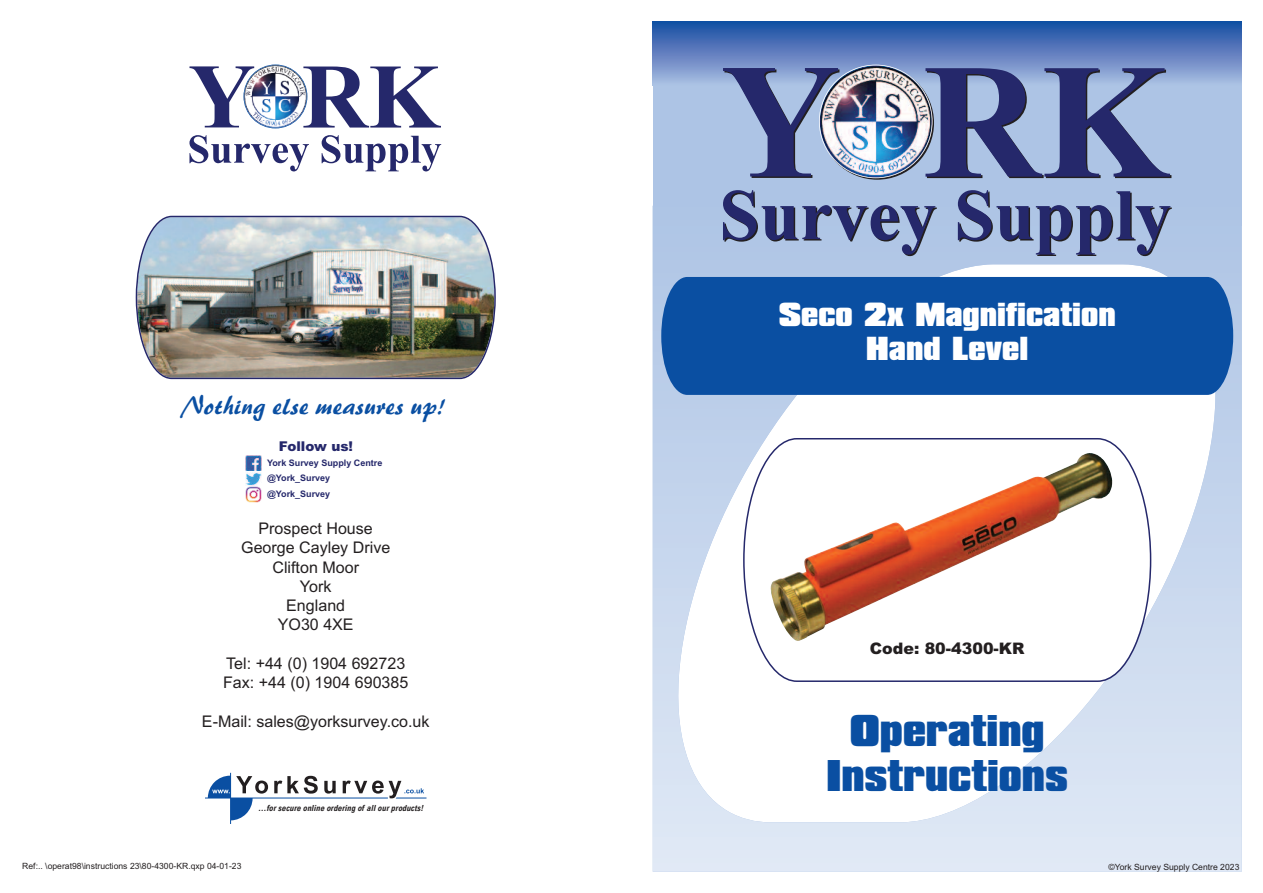
<style>
.page{position:relative;width:1263px;height:893px;background:#fff}
.page>*{position:absolute;margin:0;border:0;box-sizing:border-box;transform-origin:0 0}
.t1{font:900 38.1px/45.8px "Compacta BT";color:#0a4fa2;text-align:center}
.t2{font:900 28.65px/34.3px "Compacta BT";color:#fff;text-align:center}
.t3{font:25.8px "Brush 445 BT";color:#0a4fa2}
.t4{font:16.05px/19.2px "Arial";color:#231f20;text-align:center}
.t5{font:900 15.9px "Arial";color:#231f20}
.t6{font:900 13.5px "Arial";color:#25286b}
.t7{font:700 9px/15.6px "Arial";color:#25286b}
.t8{font:8.55px "Arial";color:#231f20}
.t9{font:italic 700 condensed 8.4px "Arial";color:#231f20}
</style>
<div class="page">
<div style="left:653px;top:21px;width:589px;height:204px;background:#adc4e5"></div>
<img style="left:653px;top:21px;width:589px;height:60px">
<svg style="left:653px;top:225px;width:589px;height:647px"></svg>
<div style="left:661px;top:277px;width:572px;height:118px;background:#0a4fa2"></div>
<svg style="left:205px;top:773px;width:221px;height:51px"></svg>
<svg style="left:189px;top:135px;width:252px;height:36px"></svg>
<svg style="left:189px;top:66px;width:252px;height:62px"></svg>
<img style="left:244px;top:65px;width:63px;height:63px">
<div style="left:243px;top:65px;width:64px;height:63px;border:2px solid #0a4fa2;border-radius:50%"></div>
<svg style="left:723px;top:68px;width:447px;height:187px"></svg>
<img style="left:820px;top:65px;width:112px;height:112px">
<div style="left:819px;top:65px;width:113px;height:113px;border:2px solid #fff;border-radius:50%"></div>
<img style="left:246px;top:456px;width:15px;height:15px">
<svg style="left:246px;top:472px;width:15px;height:15px"></svg>
<svg style="left:246px;top:487px;width:15px;height:15px"></svg>
<svg style="left:743px;top:438px;width:408px;height:244px"></svg>
<img style="left:136px;top:216px;width:360px;height:163px">
<h3 class="t3" style="left:185px;top:390px;width:264px">Nothing else measures up!</h3>
<p class="t6" style="left:279px;top:439px;width:76px">Follow us!</p>
<p class="t7" style="left:267px;top:471px;width:65px">@York_Survey @York_Survey</p>
<p class="t7" style="left:267px;top:455px;width:117px">York Survey Supply Centre</p>
<p class="t4" style="left:241px;top:519px;width:151px">Prospect House<br>George Cayley Drive<br>Clifton Moor<br>York<br>England<br>YO30 4XE</p>
<p class="t4" style="left:223px;top:654px;width:187px;text-align:left">Tel: +44 (0) 1904 692723<br>Fax: +44 (0) 1904 690385</p>
<p class="t4" style="left:202px;top:712px;width:229px">E-Mail: sales@yorksurvey.co.uk</p>
<p class="t9" style="left:258px;top:804px;width:168px">...for secure online ordering of all our products!</p>
<h2 class="t2" style="left:779px;top:298px;width:338px">Seco 2x Magnification<br>Hand Level</h2>
<p class="t5" style="left:870px;top:639px;width:156px">Code: 80-4300-KR</p>
<h1 class="t1" style="left:826px;top:709px;width:243px">Operating<br>Instructions</h1>
<p class="t8" style="left:22px;top:861px;width:221px">Ref:.. \operat98\instructions 23\80-4300-KR.qxp 04-01-23</p>
<p class="t8" style="left:1108px;top:862px;width:132px">©York Survey Supply Centre 2023</p>
</div>
